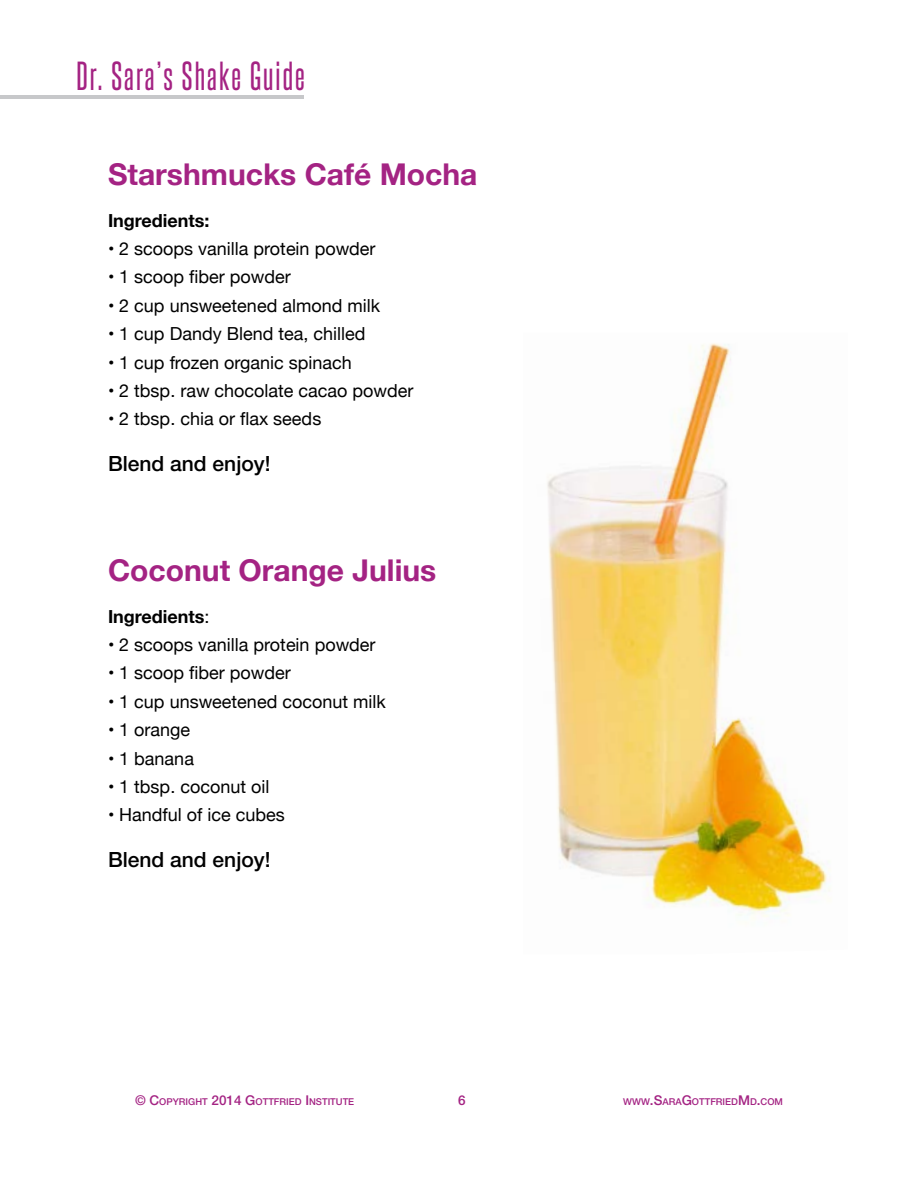
<style>
.page{position:relative;width:918px;height:1188px;background:#fff}
.page>*{position:absolute;margin:0;border:0;box-sizing:border-box;transform-origin:0 0}
.t1{font:34.5px "Steelfish Rg";letter-spacing:.06em;color:#a42383}
.Shake_Name{font:700 30px "Helvetica Neue";color:#a42383}
.Text{font:500 21px "Helvetica Neue";color:#000}
.Text-2{font:18px "Helvetica Neue";color:#000}
.Text-3{font:700 18px "Helvetica Neue";color:#000}
.t2{font:500 13.5px "Helvetica Neue";color:#a42383}
.t3{font:500 9.45px "Helvetica Neue";color:#a42383}
.s1{font-weight:400}
.s2{font-size:13.5px}
</style>
<div class="page">
<hr style="left:0;top:95px;width:304px;height:3px;background:#c7c8ca">
<img style="left:547px;top:343px;width:283px;height:576px">
<h1 class="t1" style="left:76px;top:55px;width:230px">Dr. Sara’s Shake Guide</h1>
<p class="Shake_Name" style="left:108px;top:151px;width:371px">Starshmucks Café Mocha</p>
<p class="Text-3" style="left:108px;top:206px;width:103px">Ingredients:</p>
<p class="Text-2" style="left:108px;top:236px;width:269px">• 2 scoops vanilla protein powder</p>
<p class="Text-2" style="left:108px;top:264px;width:184px">• 1 scoop fiber powder</p>
<p class="Text-2" style="left:108px;top:292px;width:274px">• 2 cup unsweetened almond milk</p>
<p class="Text-2" style="left:108px;top:321px;width:259px">• 1 cup Dandy Blend tea, chilled</p>
<p class="Text-2" style="left:108px;top:349px;width:245px">• 1 cup frozen organic spinach</p>
<p class="Text-2" style="left:108px;top:378px;width:307px">• 2 tbsp. raw chocolate cacao powder</p>
<p class="Text-2" style="left:108px;top:406px;width:215px">• 2 tbsp. chia or flax seeds</p>
<p class="Text" style="left:108px;top:451px;width:164px">Blend and enjoy!</p>
<p class="Shake_Name" style="left:108px;top:547px;width:330px">Coconut Orange Julius</p>
<p class="Text-3" style="left:108px;top:602px;width:103px">Ingredients<span class="s1">:</span></p>
<p class="Text-2" style="left:108px;top:632px;width:269px">• 2 scoops vanilla protein powder</p>
<p class="Text-2" style="left:108px;top:660px;width:184px">• 1 scoop fiber powder</p>
<p class="Text-2" style="left:108px;top:688px;width:279px">• 1 cup unsweetened coconut milk</p>
<p class="Text-2" style="left:108px;top:717px;width:84px">• 1 orange</p>
<p class="Text-2" style="left:108px;top:745px;width:88px">• 1 banana</p>
<p class="Text-2" style="left:108px;top:774px;width:163px">• 1 tbsp. coconut oil</p>
<p class="Text-2" style="left:108px;top:802px;width:178px">• Handful of ice cubes</p>
<p class="Text" style="left:108px;top:847px;width:164px">Blend and enjoy!</p>
<p class="t3" style="left:135px;top:1096px;width:221px"><span class="s2">© C</span>OPYRIGHT <span class="s2">2014 G</span>OTTFRIED <span class="s2">I</span> NSTITUTE</p>
<p class="t2" style="left:458px;top:1092px;width:9px">6</p>
<p class="t3" style="left:623px;top:1096px;width:160px">WWW<span class="s2">.S</span>ARA<span class="s2">G</span>OTTFRIED<span class="s2">M</span>D<span class="s2">.</span>COM</p>
</div>
